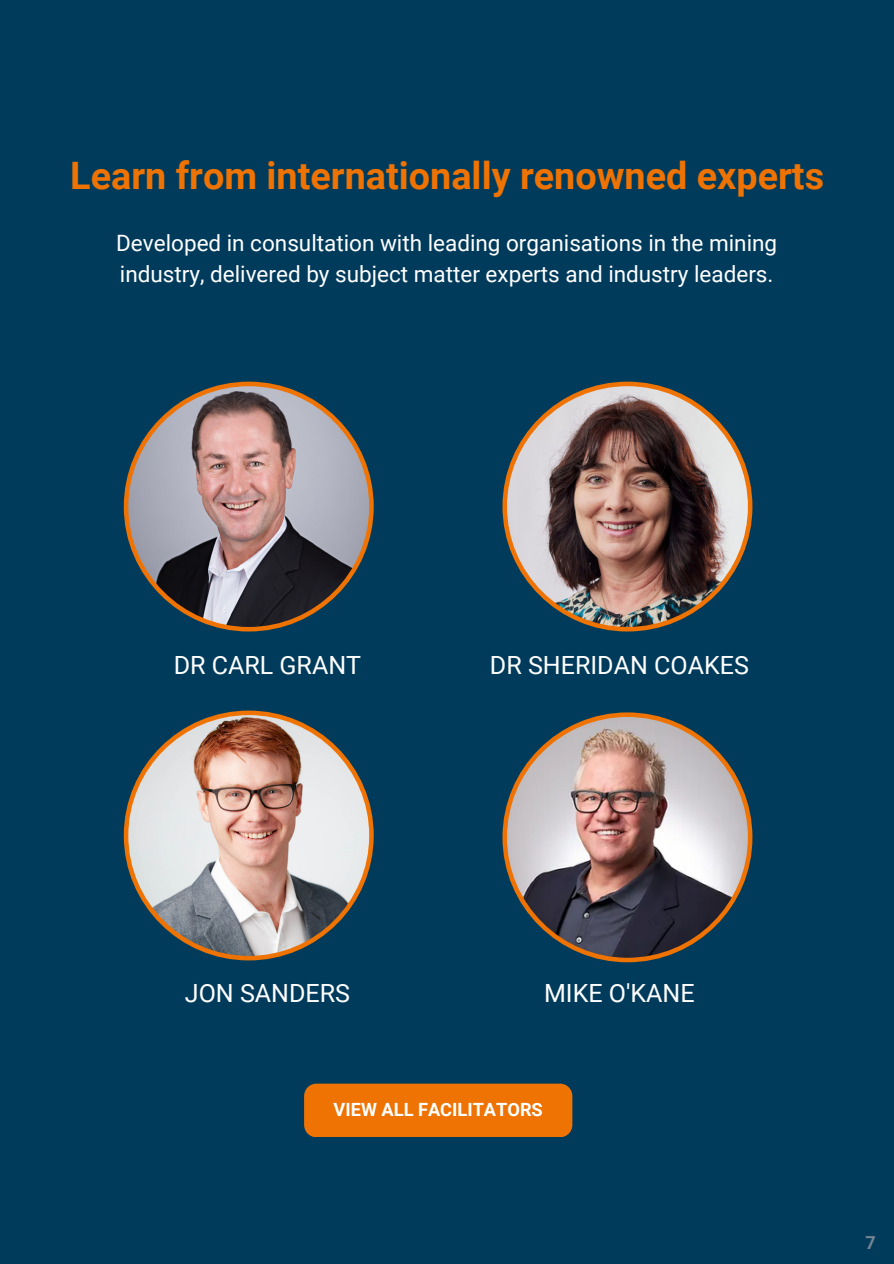
<style>
.page{position:relative;width:894px;height:1264px;background:#fff}
.page>*{position:absolute;margin:0;border:0;box-sizing:border-box;transform-origin:0 0}
.t1{font:700 37.8px "Roboto";color:#ee7303}
.t2{font:25.05px "Roboto";color:#fff}
.t3{font:22.5px/31.5px "Roboto";color:#fff}
.t4{font:700 18.15px "Roboto";color:#fff}
.t5{font:700 18px "Roboto";color:#768692}
</style>
<div class="page">
<div style="left:0;top:0;width:893px;height:1263px;background:#003b5c"></div>
<svg style="left:124px;top:381px;width:249px;height:250px"></svg>
<img style="left:502px;top:381px;width:250px;height:250px">
<img style="left:124px;top:710px;width:249px;height:250px">
<img style="left:502px;top:712px;width:250px;height:250px">
<div style="left:304px;top:1083px;width:268px;height:54px;background:#ee7303"></div>
<p class="t1" style="left:70px;top:154px;width:755px">Learn from internationally renowned experts</p>
<p class="t3" style="left:116px;top:227px;width:662px">Developed in consultation with leading organisations in the mining industry, delivered by subject matter experts and industry leaders.</p>
<p class="t2" style="left:174px;top:650px;width:189px">DR CARL GRANT</p>
<p class="t2" style="left:490px;top:650px;width:260px">DR SHERIDAN COAKES</p>
<p class="t2" style="left:185px;top:978px;width:167px">JON SANDERS</p>
<p class="t2" style="left:544px;top:978px;width:152px">MIKE O'KANE</p>
<p class="t4" style="left:333px;top:1099px;width:210px">VIEW ALL FACILITATORS</p>
<p class="t5" style="left:865px;top:1232px;width:12px">7</p>
</div>
